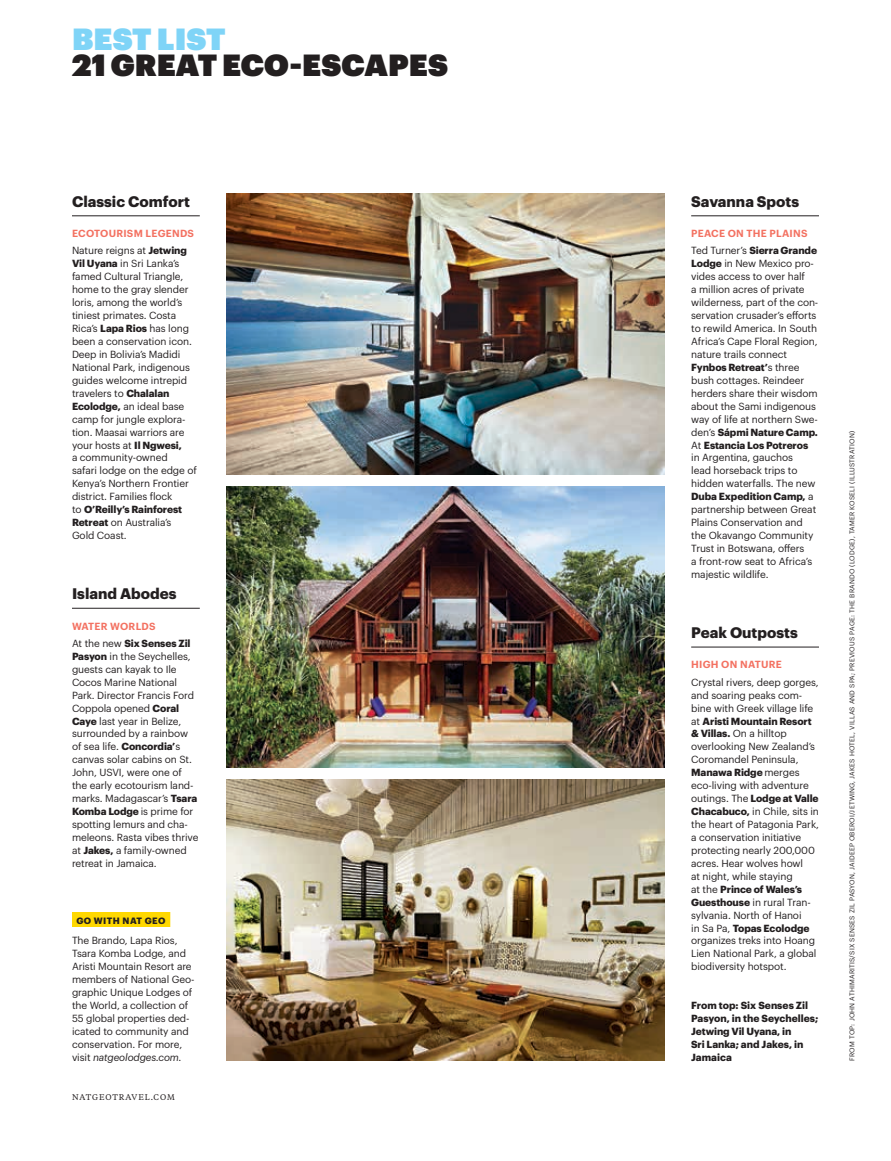
<style>
.page{position:relative;width:891px;height:1161px;background:#fff}
.page>*{position:absolute;margin:0;border:0;box-sizing:border-box;transform-origin:0 0}
.t1{font:30px "Graphik Super";letter-spacing:.005em;color:#231f20}
.t2{font:30px "Graphik Super";letter-spacing:.005em;color:#7fd4f7}
.t3{font:700 15px "Graphik";color:#231f20}
.t4{font:10.2px/12.9px "Graphik";letter-spacing:-.01em;color:#231f20}
.t5{font:700 10.2px/12.9px "Graphik";letter-spacing:-.005em;color:#231f20}
.t6{font:600 10.2px/17.2px "Graphik";letter-spacing:.025em;color:#f37161}
.t7{font:700 9px "Graphik";letter-spacing:.05em;color:#231f20}
.t8{font:8.25px "Tiempos Text";letter-spacing:.1em;color:#231f20}
.t9{font:6.75px "Graphik";letter-spacing:.03em;color:#231f20}
.s1{font-weight:400;color:#231f20}
.s2{font-weight:700;color:#231f20}
.s3{font-weight:700}
.s4{font-weight:600;color:#f37161}
.s5{font-weight:400}
.s6{font-style:italic}
</style>
<div class="page">
<img style="left:227px;top:486px;width:437px;height:281px">
<img style="left:227px;top:779px;width:437px;height:281px">
<img style="left:227px;top:194px;width:437px;height:280px">
<hr style="left:72px;top:608px;width:128px;height:1px;background:#231f20">
<hr style="left:72px;top:216px;width:128px;height:1px;background:#231f20">
<hr style="left:691px;top:216px;width:128px;height:1px;background:#231f20">
<hr style="left:691px;top:647px;width:128px;height:1px;background:#231f20">
<div style="left:72px;top:912px;width:98px;height:15px;background:#ffd800"></div>
<h1 class="t2" style="left:72px;top:16px;width:155px">BEST LIST</h1>
<h1 class="t1" style="left:72px;top:41px;width:378px">21 GREAT ECO-ESCAPES</h1>
<h2 class="t3" style="left:72px;top:190px;width:120px">Classic Comfort</h2>
<p class="t6" style="left:72px;top:224px;width:124px">ECOTOURISM LEGENDS<br><span class="s1">Nature reigns at</span> <span class="s2">Jetwing</span></p>
<p class="t4" style="left:72px;top:256px;width:126px"><span class="s3">Vil Uyana</span> in Sri Lanka’s famed Cultural Triangle, home to the gray slender loris, among the world’s tiniest primates. Costa<br>Rica’s <span class="s3">Lapa Rios</span> has long been a conservation icon.<br>Deep in Bolivia’s Madidi<br>National Park, indigenous guides welcome intrepid travelers to <span class="s3">Chalalan<br>Ecolodge,</span> an ideal base camp for jungle explora&shy;tion. Maasai warriors are your hosts at <span class="s3">Il Ngwesi,<br></span>a community-owned<br>safari lodge on the edge of<br>Kenya’s Northern Frontier district. Families flock<br>to <span class="s3">O’Reilly’s Rainforest<br>Retreat</span> on Australia’s<br>Gold Coast.</p>
<h2 class="t3" style="left:72px;top:582px;width:106px">Island Abodes</h2>
<p class="t5" style="left:72px;top:616px;width:120px;line-height:17.2px"><span class="s4">WATER WORLDS<br></span><span class="s5">At the new</span> Six Senses Zil</p>
<p class="t4" style="left:72px;top:649px;width:128px"><span class="s3">Pasyon</span> in the Seychelles, guests can kayak to Ile<br>Cocos Marine National<br>Park. Director Francis Ford<br>Coppola opened <span class="s3">Coral<br>Caye</span> last year in Belize, surrounded by a rainbow of sea life. <span class="s3">Concordia’</span>s canvas solar cabins on St.<br>John, USVI, were one of the early ecotourism land&shy;marks. Madagascar’s <span class="s3">Tsara<br>Komba Lodge</span> is prime for spotting lemurs and cha&shy;meleons. Rasta vibes thrive at <span class="s3">Jakes,</span> a family-owned retreat in Jamaica.</p>
<p class="t7" style="left:76px;top:914px;width:91px">GO WITH NAT GEO</p>
<p class="t4" style="left:72px;top:933px;width:124px">The Brando, Lapa Rios,<br>Tsara Komba Lodge, and<br>Aristi Mountain Resort are members of National Geo&shy;graphic Unique Lodges of the World, a collection of<br>55 global properties ded&shy;icated to community and conservation. For more, visit <span class="s6">natgeolodges.com.</span></p>
<p class="t8" style="left:72px;top:1091px;width:104px">NATGEOTRAVEL.COM</p>
<h2 class="t3" style="left:691px;top:190px;width:110px">Savanna Spots</h2>
<p class="t6" style="left:691px;top:224px;width:127px">PEACE ON THE PLAINS<br><span class="s1">Ted Turner’s</span> <span class="s2">Sierra Grande</span></p>
<p class="t4" style="left:691px;top:256px;width:129px"><span class="s3">Lodge</span> in New Mexico pro&shy;vides access to over half<br>a million acres of private wilderness, part of the con&shy;servation crusader’s efforts to rewild America. In South<br>Africa’s Cape Floral Region, nature trails connect<br><span class="s3">Fynbos Retreat’</span>s three bush cottages. Reindeer herders share their wisdom about the Sami indigenous way of life at northern Swe&shy;den’s <span class="s3">Sápmi Nature Camp.<br></span>At <span class="s3">Estancia Los Potreros </span>in Argentina, gauchos<br>lead horseback trips to hidden waterfalls. The new<br><span class="s3">Duba Expedition Camp,</span> a partnership between Great<br>Plains Conservation and the Okavango Community<br>Trust in Botswana, offers<br>a front-row seat to Africa’s majestic wildlife.</p>
<h2 class="t3" style="left:691px;top:621px;width:108px">Peak Outposts</h2>
<p class="t6" style="left:691px;top:655px;width:92px">HIGH ON NATURE</p>
<p class="t4" style="left:691px;top:675px;width:129px">Crystal rivers, deep gorges, and soaring peaks com&shy;bine with Greek village life at <span class="s3">Aristi Mountain Resort &amp; Villas.</span> On a hilltop overlooking New Zealand’s<br>Coromandel Peninsula,<br><span class="s3">Manawa Ridge</span> merges eco-living with adventure outings. The <span class="s3">Lodge at Valle<br>Chacabuco,</span> in Chile, sits in the heart of Patagonia Park, a conservation initiative protecting nearly 200,000 acres. Hear wolves howl<br>at night, while staying<br>at the <span class="s3">Prince of Wales’s<br>Guesthouse</span> in rural Tran&shy;sylvania. North of Hanoi<br>in Sa Pa, <span class="s3">Topas Ecolodge </span>organizes treks into Hoang<br>Lien National Park, a global biodiversity hotspot.</p>
<p class="t5" style="left:691px;top:998px;width:129px">From top: Six Senses Zil<br>Pasyon, in the Seychelles;<br>Jetwing Vil Uyana, in<br>Sri Lanka; and Jakes, in<br>Jamaica</p>
<p class="t9" style="left:847px;top:1061px;width:631px;rotate:-90deg">FROM TOP: JOHN ATHIMARITIS/SIX SENSES ZIL PASYON, JAIDEEP OBEROI/JETWING, JAKES HOTEL, VILLAS AND SPA; PREVIOUS PAGE: THE BRANDO (LODGE), TAMER KOSELI (ILLUSTRATION)</p>
</div>
